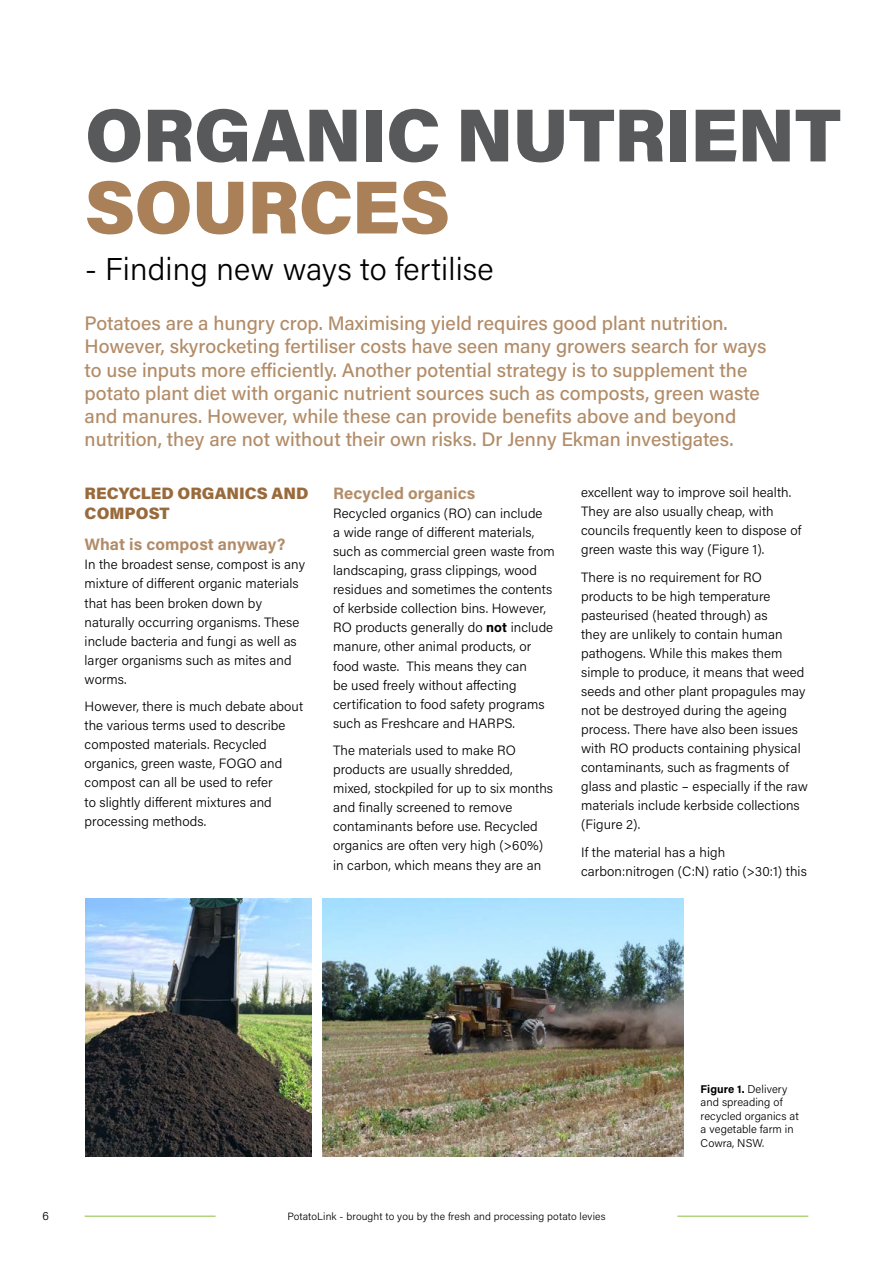
<style>
.page{position:relative;width:893px;height:1263px;background:#fff}
.page>*{position:absolute;margin:0;border:0;box-sizing:border-box;transform-origin:0 0}
.t1{font:900 75px "Acumin Pro";letter-spacing:-.01em;color:#58595b}
.t2{font:900 75px "Acumin Pro";letter-spacing:-.01em;color:#a98058}
.t3{font:300 31.5px "Acumin Pro";letter-spacing:.005em;color:#000}
.t4{font:500 19.5px/23.2px "Acumin Pro";color:#b28c68}
.t5{font:700 16.5px "Acumin Pro";letter-spacing:.005em;color:#b28c68}
.t6{font:900 16.5px/19.5px "Acumin Pro";color:#996a3b}
.t7{font:300 13.5px/19px "Acumin Pro";letter-spacing:.005em;color:#000}
.t8{font:300 12px "Acumin Pro";color:#000}
.t9{font:300 11.25px/13.5px "Acumin Pro";letter-spacing:.005em;color:#000}
.t10{font:300 10.5px "Acumin Pro";letter-spacing:.01em;color:#000}
.s1{font-weight:700}
</style>
<div class="page">
<img style="left:85px;top:899px;width:227px;height:258px">
<img style="left:322px;top:899px;width:361px;height:258px">
<hr style="left:677px;top:1216px;width:131px;height:1px;background:#8ebe3f">
<hr style="left:85px;top:1216px;width:131px;height:1px;background:#8ebe3f">
<h1 class="t1" style="left:85px;top:82px;width:757px">ORGANIC NUTRIENT</h1>
<h1 class="t2" style="left:85px;top:154px;width:367px">SOURCES</h1>
<h2 class="t3" style="left:85px;top:248px;width:410px">- Finding new ways to fertilise</h2>
<p class="t4" style="left:85px;top:311px;width:683px">Potatoes are a hungry crop. Maximising yield requires good plant nutrition.<br>However, skyrocketing fertiliser costs have seen many growers search for ways to use inputs more efficiently. Another potential strategy is to supplement the potato plant diet with organic nutrient sources such as composts, green waste and manures. However, while these can provide benefits above and beyond nutrition, they are not without their own risks. Dr Jenny Ekman investigates.</p>
<p class="t6" style="left:85px;top:483px;width:225px">RECYCLED ORGANICS AND<br>COMPOST</p>
<p class="t5" style="left:85px;top:533px;width:202px">What is compost anyway?</p>
<p class="t7" style="left:85px;top:555px;width:222px">In the broadest sense, compost is any mixture of different organic materials that has been broken down by naturally occurring organisms. These include bacteria and fungi as well as larger organisms such as mites and worms.</p>
<p class="t7" style="left:85px;top:696px;width:220px">However, there is much debate about the various terms used to describe composted materials. Recycled organics, green waste, FOGO and compost can all be used to refer<br>to slightly different mixtures and processing methods.</p>
<p class="t5" style="left:333px;top:482px;width:144px">Recycled organics</p>
<p class="t7" style="left:333px;top:503px;width:223px">Recycled organics (RO) can include<br>a wide range of different materials, such as commercial green waste from landscaping, grass clippings, wood residues and sometimes the contents of kerbside collection bins. However, RO products generally do <span class="s1">not</span> include manure, other animal products, or food waste. This means they can<br>be used freely without affecting certification to food safety programs such as Freshcare and HARPS.</p>
<p class="t7" style="left:333px;top:740px;width:221px">The materials used to make RO products are usually shredded, mixed, stockpiled for up to six months and finally screened to remove contaminants before use. Recycled organics are often very high (&gt;60%) in carbon, which means they are an</p>
<p class="t7" style="left:581px;top:482px;width:222px">excellent way to improve soil health.<br>They are also usually cheap, with councils frequently keen to dispose of green waste this way (Figure 1).</p>
<p class="t7" style="left:581px;top:567px;width:228px">There is no requirement for RO products to be high temperature pasteurised (heated through) as<br>they are unlikely to contain human pathogens. While this makes them simple to produce, it means that weed seeds and other plant propagules may not be destroyed during the ageing process. There have also been issues with RO products containing physical contaminants, such as fragments of glass and plastic – especially if the raw materials include kerbside collections (Figure 2).</p>
<p class="t7" style="left:581px;top:842px;width:227px">If the material has a high carbon:nitrogen (C:N) ratio (&gt;30:1) this</p>
<p class="t9" style="left:701px;top:1081px;width:100px"><span class="s1">Figure 1.</span> Delivery and spreading of recycled organics at a vegetable farm in<br>Cowra, NSW.</p>
<p class="t8" style="left:43px;top:1208px;width:8px">6</p>
<p class="t10" style="left:287px;top:1209px;width:320px">PotatoLink - brought to you by the fresh and processing potato levies</p>
</div>
